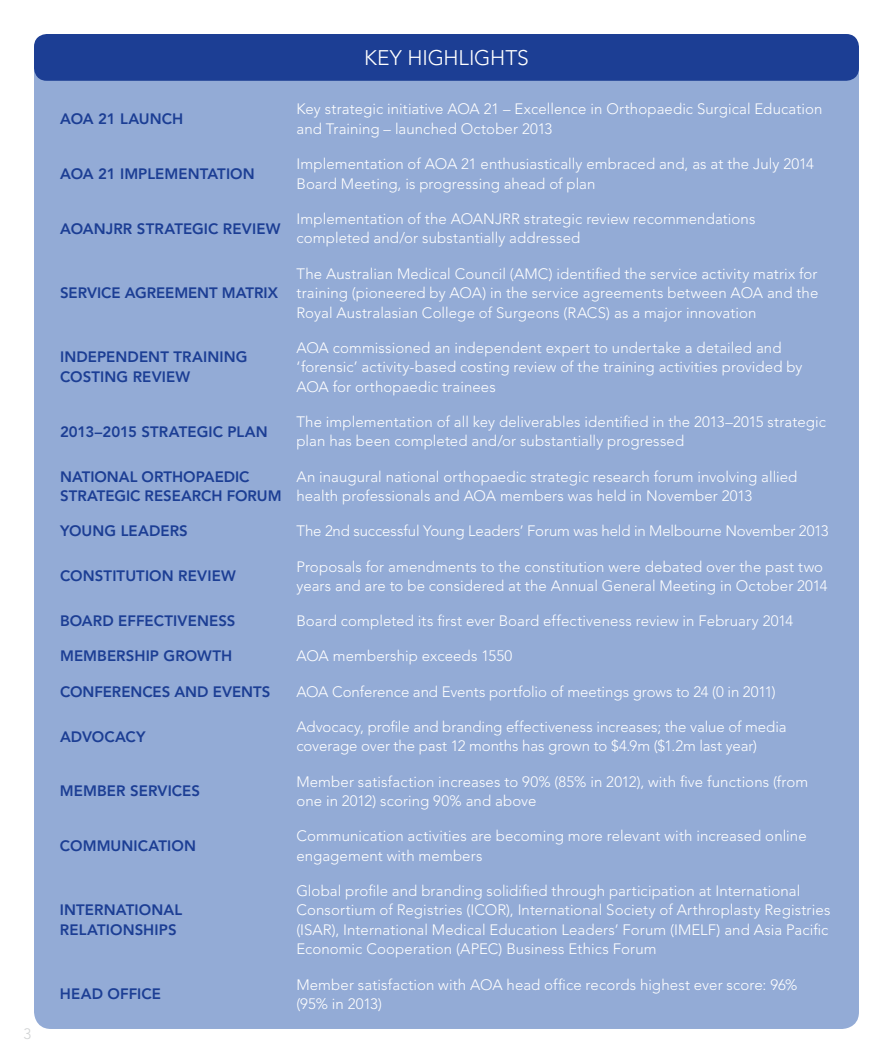
<style>
.page{position:relative;width:893px;height:1063px;background:#fff}
.page>*{position:absolute;margin:0;border:0;box-sizing:border-box;transform-origin:0 0}
.t1{font:300 21px "Avenir";letter-spacing:-.01em;color:#fff}
.t2{font:300 15px/19.5px "Avenir";letter-spacing:.005em;color:#fff}
.t3{font:800 15px/19.5px "Avenir";letter-spacing:.005em;color:#1c3e94}
.t4{font:300 15px "Avenir";color:#d1d3d4}
</style>
<div class="page">
<div style="left:34px;top:34px;width:825px;height:995px;background:#93abd6;border-radius:17px"></div>
<div style="left:34px;top:34px;width:825px;height:47px;background:#1c3e94;border-radius:13px"></div>
<p class="t4" style="left:23px;top:1025px;width:9px">3</p>
<h1 class="t1" style="left:364px;top:46px;width:166px">key high lights</h1>
<p class="t3" style="left:60px;top:109px;width:125px">AOA 21 LAUNCH</p>
<p class="t2" style="left:297px;top:99px;width:527px">Key strategic initiative AOA 21 – Excellence in Orthopaedic Surgical Education and Training – launched October 2013</p>
<p class="t3" style="left:60px;top:164px;width:196px">AOA 21 IMPLEMENTATION</p>
<p class="t2" style="left:297px;top:154px;width:519px">I mplementation of AOA 21 enthusiastically embraced and, as at the July 2014<br>Board Meeting, is progressing ahead of plan</p>
<p class="t3" style="left:60px;top:219px;width:222px">AOANJRR STRATEGIC REVIEW</p>
<p class="t2" style="left:296px;top:209px;width:460px">I mplementation of the AOANJRR strategic review recommendations completed and/or substantially addressed</p>
<p class="t3" style="left:60px;top:283px;width:108px">SERVICE AGREEMENT</p>
<p class="t3" style="left:222px;top:283px;width:58px">MATRIX</p>
<p class="t3" style="left:60px;top:347px;width:123px">INDEPENDENT TRAI</p>
<p class="t3" style="left:207px;top:347px;width:42px">NING</p>
<p class="t3" style="left:60px;top:367px;width:11px">COS</p>
<p class="t3" style="left:92px;top:367px;width:100px">TING REVIEW</p>
<p class="t2" style="left:296px;top:264px;width:523px;text-align:justify">The Australian Medical Council (AMC) identified the service activity matrix for training (pioneered by AOA) in the service agreements between AOA and the Royal Australasian College of Surgeons (RACS) as a major innovation</p>
<p class="t2" style="left:296px;top:338px;width:508px">AOA commissioned an independent expert to undertake a detailed and ‘forensic’ activity-based costing review of the training activities provided by<br>AOA for orthopaedic trainees</p>
<p class="t3" style="left:60px;top:422px;width:178px">2013–2015 STRATEGIC PLA</p>
<p class="t3" style="left:256px;top:422px;width:13px">N</p>
<p class="t2" style="left:296px;top:412px;width:531px">The implementation of all key deliverables identified in the 2013–2015 strategic plan has been completed and/or substantially progressed</p>
<p class="t3" style="left:60px;top:467px;width:223px">NATIONAL ORTHOPAEDIC<br>STRATEGIC RESEARCH FORUM</p>
<p class="t2" style="left:296px;top:467px;width:502px">An inaugural national orthopaedic strategic research forum involving allied health professionals and AOA members was held in November 2013</p>
<p class="t3" style="left:60px;top:521px;width:119px">YOUNG LEADERS</p>
<p class="t2" style="left:296px;top:521px;width:534px">The 2nd successful Young Leaders’ Forum was held in Melbourne November 2013</p>
<p class="t3" style="left:60px;top:566px;width:177px">CO NSTITUTIO N REVIEW</p>
<p class="t2" style="left:296px;top:557px;width:533px">Proposals for amendments to the constitution were debated over the past two years and are to be considered at the Annual General Meeting in October 2014</p>
<p class="t3" style="left:60px;top:611px;width:22px">BOAR</p>
<p class="t3" style="left:102px;top:611px;width:125px">D EFFECTIVENESS</p>
<p class="t2" style="left:296px;top:611px;width:498px">Board completed its first ever Board effectiveness review in February 2014</p>
<p class="t3" style="left:60px;top:646px;width:116px">MEMBERSHIP GRO</p>
<p class="t3" style="left:197px;top:646px;width:37px">WTH</p>
<p class="t2" style="left:296px;top:647px;width:217px">AOA membership exceeds 1550</p>
<p class="t3" style="left:60px;top:682px;width:210px">CONFERENCES AND EVENTS</p>
<p class="t2" style="left:296px;top:682px;width:481px">AOA Conference and Events portfolio of meetings grows to 24 (0 in 2011)</p>
<p class="t3" style="left:60px;top:727px;width:85px">ADVO CACY</p>
<p class="t2" style="left:296px;top:717px;width:492px">Advocacy, profile and branding effectiveness increases; the value of media coverage over the past 12 months has grown to $4.9m ($1.2m last year)</p>
<p class="t3" style="left:60px;top:781px;width:140px">M EMBER SERVICES</p>
<p class="t2" style="left:296px;top:772px;width:513px">Member satisfaction increases to 90% (85% in 2012), with five functions (from one in 2012) scoring 90% and above</p>
<p class="t3" style="left:60px;top:836px;width:138px">COMMUNICATION</p>
<p class="t2" style="left:296px;top:826px;width:512px">Communication activities are becoming more relevant with increased online engagement with members</p>
<p class="t3" style="left:60px;top:900px;width:116px">INTERNATIO NAL<br>RELATIONSHIPS</p>
<p class="t2" style="left:296px;top:881px;width:535px">Global profile and branding solidified through participation at I nternational Consortium of Registries (ICO R), I nternational Society of Arthroplasty Registries (ISAR), I nternational Medical Education Leaders’ Forum (I MELF) and Asia Pacific Economic Cooperation (APEC) Business Ethics Forum</p>
<p class="t3" style="left:60px;top:984px;width:103px">HEAD OFFICE</p>
<p class="t2" style="left:296px;top:975px;width:503px">Member satisfaction with AOA head office records highest ever score: 96% (95% in 2013)</p>
</div>
